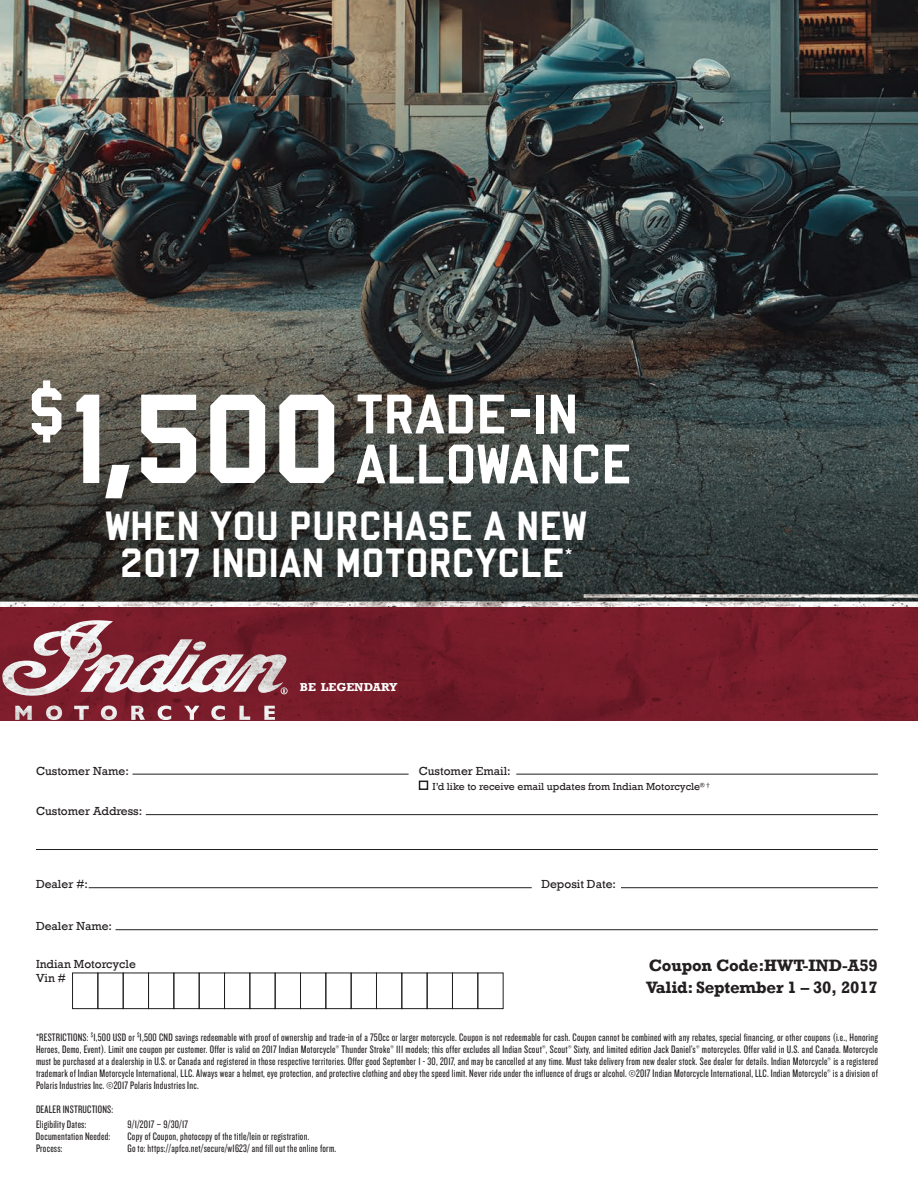
<style>
.page{position:relative;width:918px;height:1188px;background:#fff}
.page>*{position:absolute;margin:0;border:0;box-sizing:border-box;transform-origin:0 0}
.t1{font:124.35px "Hoboken High Sans Serif";color:#fff}
.t2{font:72.6px "Hoboken High Sans Serif";color:#fff}
.t3{font:54.75px "Hoboken High Sans Serif";color:#fff}
.t4{font:40.5px/37px "Hoboken High Sans Serif";color:#fff;text-align:center}
.t5{font:700 16.8px/22.5px "Rockwell";letter-spacing:-.01em;color:#231f20}
.t6{font:15px "Hoboken High Sans Serif";color:#fff}
.t7{font:12px/14.4px "Rockwell";color:#231f20}
.t8{font:700 11.85px "Rockwell";color:#fff}
.t9{font:11.25px/12px "Knockout 28 Junior Feathrwt";letter-spacing:.02em;color:#231f20;text-align:justify}
.t10{font:10.5px "Rockwell";color:#231f20}
</style>
<div class="page">
<img style="left:0;top:0;width:918px;height:352px">
<svg style="left:0;top:352px;width:918px;height:249px;background:#3d413e"></svg>
<div style="left:72px;top:973px;width:26px;height:36px;border:1px solid #231f20"></div>
<div style="left:97px;top:973px;width:27px;height:36px;border:1px solid #231f20"></div>
<div style="left:123px;top:973px;width:26px;height:36px;border:1px solid #231f20"></div>
<div style="left:148px;top:973px;width:26px;height:36px;border:1px solid #231f20"></div>
<div style="left:173px;top:973px;width:27px;height:36px;border:1px solid #231f20"></div>
<div style="left:199px;top:973px;width:26px;height:36px;border:1px solid #231f20"></div>
<div style="left:224px;top:973px;width:26px;height:36px;border:1px solid #231f20"></div>
<div style="left:249px;top:973px;width:27px;height:36px;border:1px solid #231f20"></div>
<div style="left:275px;top:973px;width:26px;height:36px;border:1px solid #231f20"></div>
<div style="left:300px;top:973px;width:26px;height:36px;border:1px solid #231f20"></div>
<div style="left:325px;top:973px;width:27px;height:36px;border:1px solid #231f20"></div>
<div style="left:351px;top:973px;width:26px;height:36px;border:1px solid #231f20"></div>
<div style="left:376px;top:973px;width:26px;height:36px;border:1px solid #231f20"></div>
<div style="left:401px;top:973px;width:27px;height:36px;border:1px solid #231f20"></div>
<div style="left:427px;top:973px;width:26px;height:36px;border:1px solid #231f20"></div>
<div style="left:452px;top:973px;width:26px;height:36px;border:1px solid #231f20"></div>
<div style="left:477px;top:973px;width:27px;height:36px;border:1px solid #231f20"></div>
<hr style="left:132px;top:774px;width:277px;height:1px;background:#231f20">
<hr style="left:146px;top:814px;width:732px;height:1px;background:#231f20">
<hr style="left:89px;top:887px;width:443px;height:1px;background:#231f20">
<hr style="left:116px;top:929px;width:762px;height:1px;background:#231f20">
<hr style="left:36px;top:849px;width:842px;height:1px;background:#231f20">
<div style="left:419px;top:781px;width:9px;height:9px;border:2px solid #231f20"></div>
<hr style="left:516px;top:774px;width:362px;height:1px;background:#231f20">
<hr style="left:621px;top:887px;width:257px;height:1px;background:#231f20">
<img style="left:0;top:607px;width:422px;height:113px">
<img style="left:422px;top:607px;width:496px;height:113px">
<img style="left:440px;top:594px;width:478px;height:13px">
<img style="left:0;top:601px;width:478px;height:6px">
<img style="left:1px;top:620px;width:180px;height:76px">
<h2 class="t2" style="left:27px;top:368px;width:41px">$</h2>
<h1 class="t1" style="left:69px;top:365px;width:275px">1,500</h1>
<h3 class="t3" style="left:356px;top:381px;width:224px">TRADE-IN</h3>
<h3 class="t3" style="left:356px;top:431px;width:278px">ALLOWANCE</h3>
<h3 class="t4" style="left:106px;top:507px;width:483px">WHEN YOU PURCHASE A NEW<br>2017 INDIAN MOTORCYCLE</h3>
<h3 class="t6" style="left:565px;top:545px;width:9px">*</h3>
<p class="t8" style="left:300px;top:680px;width:99px">BE LEGENDARY</p>
<p class="t7" style="left:36px;top:763px;width:94px">Customer Name:</p>
<p class="t7" style="left:419px;top:763px;width:93px">Customer Email:</p>
<p class="t7" style="left:36px;top:804px;width:108px">Customer Address:</p>
<p class="t10" style="left:433px;top:780px;width:278px">I’d like to receive email updates from Indian Motorcycle<sup>®</sup> <sup>†</sup></p>
<p class="t7" style="left:36px;top:877px;width:53px">Dealer #:</p>
<p class="t7" style="left:36px;top:919px;width:78px">Dealer Name:</p>
<p class="t7" style="left:541px;top:877px;width:76px">Deposit Date:</p>
<p class="t7" style="left:36px;top:957px;width:101px">Indian Motorcycle<br>Vin #</p>
<h3 class="t5" style="left:646px;top:954px;width:233px">Coupon Code:HWT-IND-A59<br>Valid: September 1 – 30, 2017</h3>
<p class="t9" style="left:36px;top:1031px;width:844px">*RESTRICTIONS: <sup>$</sup>1,500 USD or <sup>$</sup>1,500 CND savings redeemable with proof of ownership and trade-in of a 750cc or larger motorcycle. Coupon is not redeemable for cash. Coupon cannot be combined with any rebates, special financing, or other coupons (i.e., Honoring Heroes, Demo, Event). Limit one coupon per customer. Offer is valid on 2017 Indian Motorcycle® Thunder Stroke® 111 models; this offer excludes all Indian Scout®, Scout® Sixty, and limited edition Jack Daniel’s® motorcycles. Offer valid in U.S. and Canada. Motorcycle must be purchased at a dealership in U.S. or Canada and registered in those respective territories. Offer good September 1 - 30, 2017, and may be cancelled at any time. Must take delivery from new dealer stock. See dealer for details. Indian Motorcycle® is a registered trademark of Indian Motorcycle International, LLC. Always wear a helmet, eye protection, and protective clothing and obey the speed limit. Never ride under the influence of drugs or alcohol. ©2017 Indian Motorcycle International, LLC. Indian Motorcycle® is a division of Polaris Industries Inc. ©2017 Polaris Industries Inc.</p>
<p class="t9" style="left:36px;top:1103px;width:79px">DEALER INSTRUCTIONS:</p>
<p class="t9" style="left:36px;top:1118px;width:52px">Eligibility Dates:</p>
<p class="t9" style="left:127px;top:1118px;width:62px">9/1/2017 – 9/30/17</p>
<p class="t9" style="left:36px;top:1130px;width:76px">Documentation Needed:</p>
<p class="t9" style="left:127px;top:1130px;width:183px">Copy of Coupon, photocopy of the title/lein or registration.</p>
<p class="t9" style="left:36px;top:1142px;width:28px">Process:</p>
<p class="t9" style="left:127px;top:1142px;width:210px">Go to: https://apfco.net/secure/w1623/ and fill out the online form.</p>
</div>
